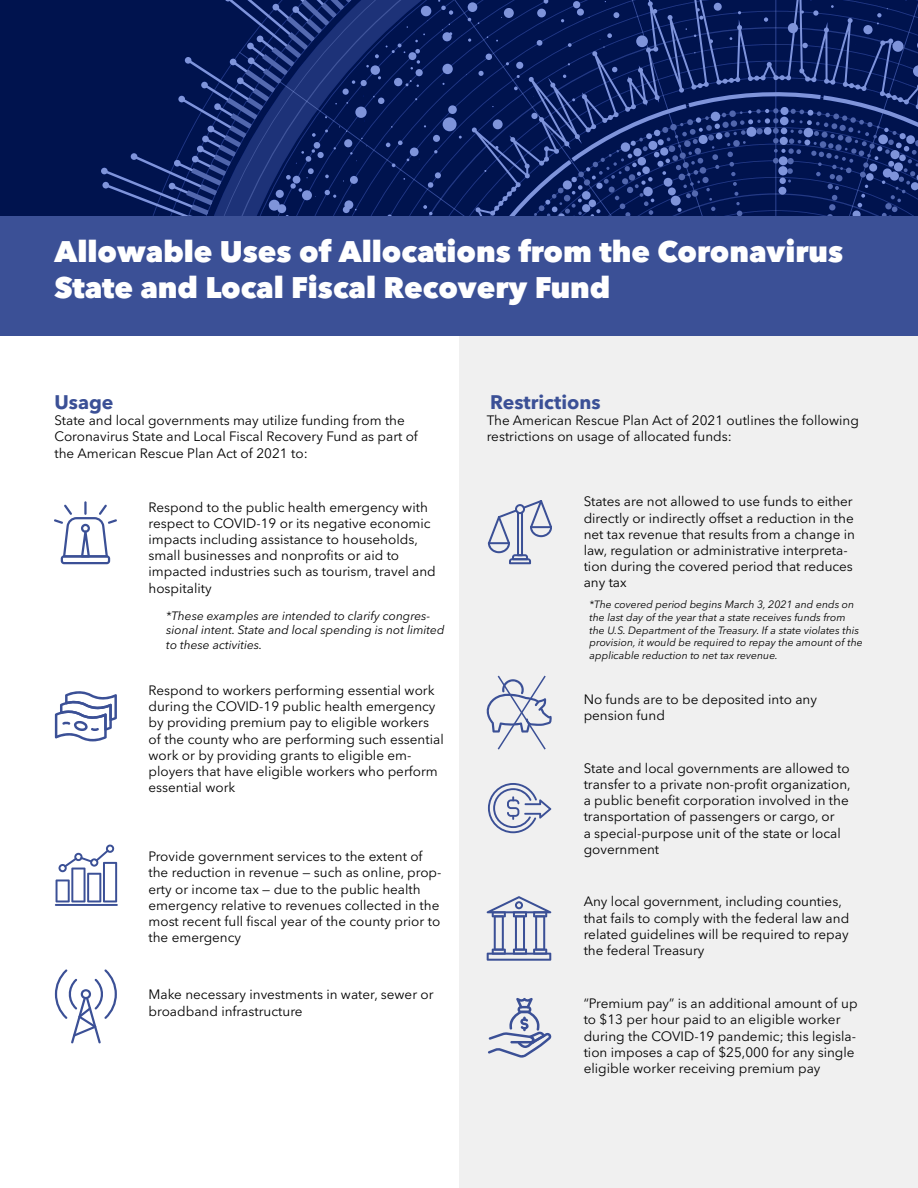
<style>
.page{position:relative;width:918px;height:1188px;background:#fff}
.page>*{position:absolute;margin:0;border:0;box-sizing:border-box;transform-origin:0 0}
.t1{font:800 29.55px/35.4px "Avenir Next LT Pro";color:#fff}
.t2{font:700 19.5px "Avenir Next LT Pro";color:#3b5096}
.t3{font:13.5px/16.2px "Avenir Next LT Pro";color:#000}
.t4{font:italic 12px/14.4px "Avenir Next LT Pro";color:#000}
.t5{font:italic 10.5px/12.6px "Avenir Next LT Pro";color:#000}
</style>
<div class="page">
<svg style="left:0;top:0;width:918px;height:217px;background:#0f2361"></svg>
<div style="left:459px;top:249px;width:459px;height:939px;background:#f0f0f0"></div>
<div style="left:0;top:217px;width:918px;height:119px;background:#3b5096"></div>
<svg style="left:55px;top:969px;width:62px;height:74px"></svg>
<svg style="left:55px;top:691px;width:62px;height:51px"></svg>
<hr style="left:55px;top:904px;width:63px;height:2px;background:#3b5096">
<svg style="left:56px;top:844px;width:61px;height:58px"></svg>
<svg style="left:488px;top:998px;width:64px;height:60px"></svg>
<svg style="left:487px;top:896px;width:64px;height:65px"></svg>
<svg style="left:488px;top:783px;width:63px;height:50px"></svg>
<svg style="left:488px;top:500px;width:64px;height:64px"></svg>
<svg style="left:486px;top:675px;width:66px;height:75px"></svg>
<hr style="left:84px;top:501px;width:3px;height:14px;background:#3b5096">
<svg style="left:54px;top:505px;width:63px;height:59px"></svg>
<h1 class="t1" style="left:54px;top:234px;width:790px">Allowable Uses of Allocations from the Coronavirus<br>State and Local Fiscal Recovery Fund</h1>
<h2 class="t2" style="left:54px;top:390px;width:61px">Usage</h2>
<p class="t3" style="left:54px;top:412px;width:365px">State and local governments may utilize funding from the<br>Coronavirus State and Local Fiscal Recovery Fund as part of the American Rescue Plan Act of 2021 to:</p>
<p class="t3" style="left:148px;top:499px;width:289px">Respond to the public health emergency with respect to COVID-19 or its negative economic impacts including assistance to households, small businesses and nonprofits or aid to impacted industries such as tourism, travel and hospitality</p>
<p class="t4" style="left:166px;top:609px;width:280px">*These examples are intended to clarify congres&shy;sional intent. State and local spending is not limited to these activities.</p>
<p class="t3" style="left:148px;top:682px;width:297px">Respond to workers performing essential work during the COVID-19 public health emergency by providing premium pay to eligible workers of the county who are performing such essential work or by providing grants to eligible em&shy;ployers that have eligible workers who perform essential work</p>
<p class="t3" style="left:148px;top:848px;width:295px">Provide government services to the extent of the reduction in revenue — such as online, prop&shy;erty or income tax — due to the public health emergency relative to revenues collected in the most recent full fiscal year of the county prior to the emergency</p>
<p class="t3" style="left:148px;top:987px;width:287px">Make necessary investments in water, sewer or broadband infrastructure</p>
<h2 class="t2" style="left:490px;top:390px;width:112px">Restrictions</h2>
<p class="t3" style="left:487px;top:412px;width:374px">The American Rescue Plan Act of 2021 outlines the following restrictions on usage of allocated funds:</p>
<p class="t3" style="left:584px;top:494px;width:273px">States are not allowed to use funds to either directly or indirectly offset a reduction in the net tax revenue that results from a change in law, regulation or administrative interpreta&shy;tion during the covered period that reduces any tax</p>
<p class="t5" style="left:590px;top:598px;width:275px">*The covered period begins March 3, 2021 and ends on the last day of the year that a state receives funds from the U.S. Department of the Treasury. If a state violates this provision, it would be required to repay the amount of the applicable reduction to net tax revenue.</p>
<p class="t3" style="left:584px;top:691px;width:235px">No funds are to be deposited into any pension fund</p>
<p class="t3" style="left:584px;top:760px;width:269px">State and local governments are allowed to transfer to a private non-profit organization, a public benefit corporation involved in the transportation of passengers or cargo, or<br>a special-purpose unit of the state or local government</p>
<p class="t3" style="left:584px;top:894px;width:267px">Any local government, including counties, that fails to comply with the federal law and related guidelines will be required to repay the federal Treasury</p>
<p class="t3" style="left:584px;top:995px;width:275px">“Premium pay” is an additional amount of up to $13 per hour paid to an eligible worker during the COVID-19 pandemic; this legisla&shy;tion imposes a cap of $25,000 for any single eligible worker receiving premium pay</p>
</div>
